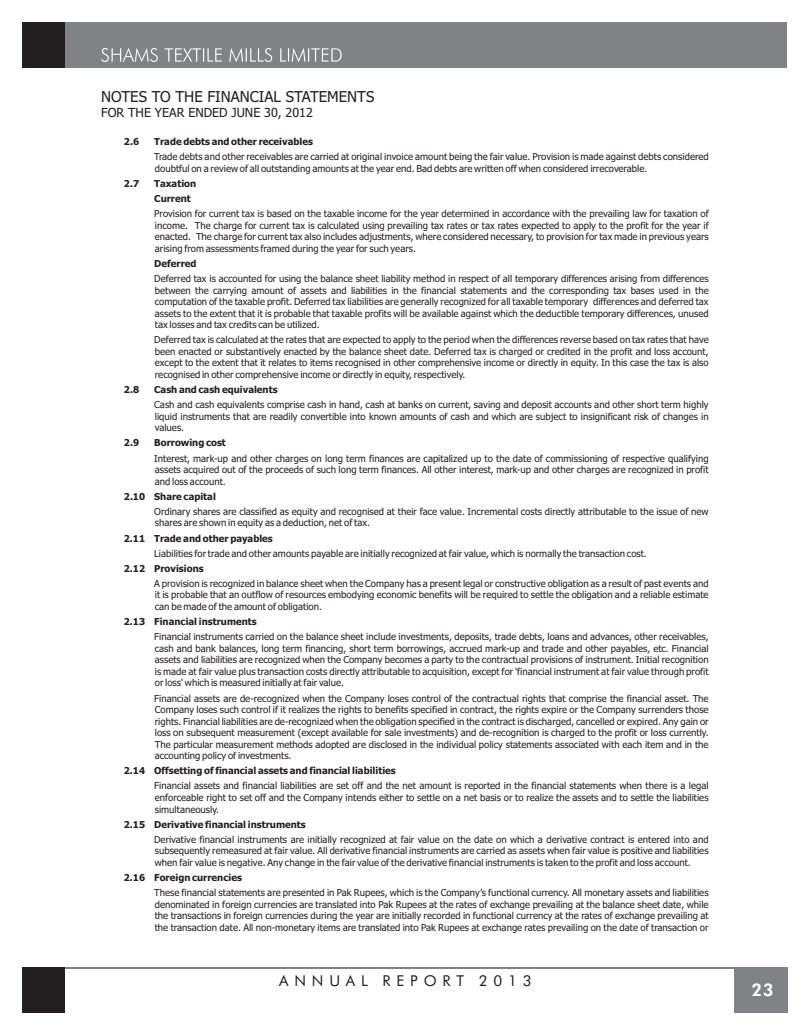
<style>
.page{position:relative;width:810px;height:1035px;background:#fff}
.page>*{position:absolute;margin:0;border:0;box-sizing:border-box;transform-origin:0 0}
.t1{font:800 17.5px "Futura BT";color:#fff}
.t2{font:15px "Tahoma";color:#231f20}
.t3{font:15px "Futura BT";letter-spacing:.39em;color:#231f20}
.t4{font:12.5px "Tahoma";color:#231f20}
.t5{font:9.62px/11.5px "Tahoma";color:#231f20;text-align:justify}
.t6{font:700 9.62px/15.1px "Tahoma";color:#231f20}
</style>
<div class="page">
<div style="left:22px;top:22px;width:766px;height:46px;background:#808285"></div>
<svg style="left:101px;top:48px;width:241px;height:14px"></svg>
<hr style="left:23px;top:967px;width:765px;height:2px;background:#808285">
<div style="left:734px;top:967px;width:54px;height:45px;background:#808285"></div>
<div style="left:23px;top:967px;width:42px;height:45px;background:#231f20"></div>
<div style="left:23px;top:23px;width:42px;height:45px;background:#231f20"></div>
<h2 class="t2" style="left:101px;top:90px;width:275px">NOTES TO THE FINANCIAL STATEMENTS</h2>
<p class="t4" style="left:101px;top:108px;width:213px">FOR THE YEAR ENDED JUNE 30, 2012</p>
<p class="t6" style="left:124px;top:135px;width:17px">2.6</p>
<p class="t6" style="left:154px;top:135px;width:160px">Trade debts and other receivables</p>
<p class="t5" style="left:154px;top:152px;width:556px">Trade debts and other receivables are carried at original invoice amount being the fair value. Provision is made against debts considered doubtful on a review of all outstanding amounts at the year end. Bad debts are written off when considered irrecoverable.</p>
<p class="t6" style="left:124px;top:177px;width:17px">2.7</p>
<p class="t6" style="left:154px;top:177px;width:43px">Taxation<br>Current</p>
<p class="t5" style="left:154px;top:209px;width:556px">Provision for current tax is based on the taxable income for the year determined in accordance with the prevailing law for taxation of income. The charge for current tax is calculated using prevailing tax rates or tax rates expected to apply to the profit for the year if enacted. The charge for current tax also includes adjustments, where considered necessary, to provision for tax made in previous years arising from assessments framed during the year for such years.</p>
<p class="t6" style="left:154px;top:257px;width:44px">Deferred</p>
<p class="t5" style="left:154px;top:274px;width:556px">Deferred tax is accounted for using the balance sheet liability method in respect of all temporary differences arising from differences between the carrying amount of assets and liabilities in the financial statements and the corresponding tax bases used in the computation of the taxable profit. Deferred tax liabilities are generally recognized for all taxable temporary differences and deferred tax assets to the extent that it is probable that taxable profits will be available against which the deductible temporary differences, unused tax losses and tax credits can be utilized.</p>
<p class="t5" style="left:154px;top:335px;width:556px">Deferred tax is calculated at the rates that are expected to apply to the period when the differences reverse based on tax rates that have been enacted or substantively enacted by the balance sheet date. Deferred tax is charged or credited in the profit and loss account, except to the extent that it relates to items recognised in other comprehensive income or directly in equity. In this case the tax is also recognised in other comprehensive income or directly in equity, respectively.</p>
<p class="t6" style="left:124px;top:383px;width:17px">2.8</p>
<p class="t6" style="left:154px;top:383px;width:125px">Cash and cash equivalents</p>
<p class="t5" style="left:154px;top:400px;width:556px">Cash and cash equivalents comprise cash in hand, cash at banks on current, saving and deposit accounts and other short term highly liquid instruments that are readily convertible into known amounts of cash and which are subject to insignificant risk of changes in values.</p>
<p class="t6" style="left:124px;top:436px;width:17px">2.9</p>
<p class="t6" style="left:154px;top:436px;width:73px">Borrowing cost</p>
<p class="t5" style="left:154px;top:453px;width:556px">Interest, mark-up and other charges on long term finances are capitalized up to the date of commissioning of respective qualifying assets acquired out of the proceeds of such long term finances. All other interest, mark-up and other charges are recognized in profit and loss account.</p>
<p class="t6" style="left:124px;top:490px;width:93px">2.10 Share capital</p>
<p class="t5" style="left:154px;top:506px;width:556px">Ordinary shares are classified as equity and recognised at their face value. Incremental costs directly attributable to the issue of new shares are shown in equity as a deduction, net of tax.</p>
<p class="t6" style="left:124px;top:531px;width:150px">2.11 Trade and other payables</p>
<p class="t5" style="left:154px;top:548px;width:494px">Liabilities for trade and other amounts payable are initially recognized at fair value, which is normally the transaction cost.</p>
<p class="t6" style="left:124px;top:562px;width:81px">2.12 Provisions</p>
<p class="t5" style="left:154px;top:578px;width:556px">A provision is recognized in balance sheet when the Company has a present legal or constructive obligation as a result of past events and it is probable that an outflow of resources embodying economic benefits will be required to settle the obligation and a reliable estimate can be made of the amount of obligation.</p>
<p class="t6" style="left:124px;top:615px;width:134px">2.13 Financial instruments</p>
<p class="t5" style="left:154px;top:632px;width:556px">Financial instruments carried on the balance sheet include investments, deposits, trade debts, loans and advances, other receivables, cash and bank balances, long term financing, short term borrowings, accrued mark-up and trade and other payables, etc. Financial assets and liabilities are recognized when the Company becomes a party to the contractual provisions of instrument. Initial recognition is made at fair value plus transaction costs directly attributable to acquisition, except for 'financial instrument at fair value through profit or loss' which is measured initially at fair value.</p>
<p class="t5" style="left:154px;top:693px;width:556px">Financial assets are de-recognized when the Company loses control of the contractual rights that comprise the financial asset. The Company loses such control if it realizes the rights to benefits specified in contract, the rights expire or the Company surrenders those rights. Financial liabilities are de-recognized when the obligation specified in the contract is discharged, cancelled or expired. Any gain or loss on subsequent measurement (except available for sale investments) and de-recognition is charged to the profit or loss currently.<br>The particular measurement methods adopted are disclosed in the individual policy statements associated with each item and in the accounting policy of investments.</p>
<p class="t6" style="left:124px;top:764px;width:273px">2.14 Offsetting of financial assets and financial liabilities</p>
<p class="t5" style="left:154px;top:781px;width:556px">Financial assets and financial liabilities are set off and the net amount is reported in the financial statements when there is a legal enforceable right to set off and the Company intends either to settle on a net basis or to realize the assets and to settle the liabilities simultaneously.</p>
<p class="t6" style="left:124px;top:817px;width:184px">2.15 Derivative financial instruments</p>
<p class="t5" style="left:154px;top:834px;width:556px">Derivative financial instruments are initially recognized at fair value on the date on which a derivative contract is entered into and subsequently remeasured at fair value. All derivative financial instruments are carried as assets when fair value is positive and liabilities when fair value is negative. Any change in the fair value of the derivative financial instruments is taken to the profit and loss account.</p>
<p class="t6" style="left:124px;top:871px;width:120px">2.16 Foreign currencies</p>
<p class="t5" style="left:154px;top:888px;width:556px">These financial statements are presented in Pak Rupees, which is the Company’s functional currency. All monetary assets and liabilities denominated in foreign currencies are translated into Pak Rupees at the rates of exchange prevailing at the balance sheet date, while the transactions in foreign currencies during the year are initially recorded in functional currency at the rates of exchange prevailing at the transaction date. All non-monetary items are translated into Pak Rupees at exchange rates prevailing on the date of transaction or</p>
<h2 class="t3" style="left:279px;top:974px;width:254px">ANNUAL REPORT 2013</h2>
<h1 class="t1" style="left:751px;top:983px;width:24px">23</h1>
</div>
